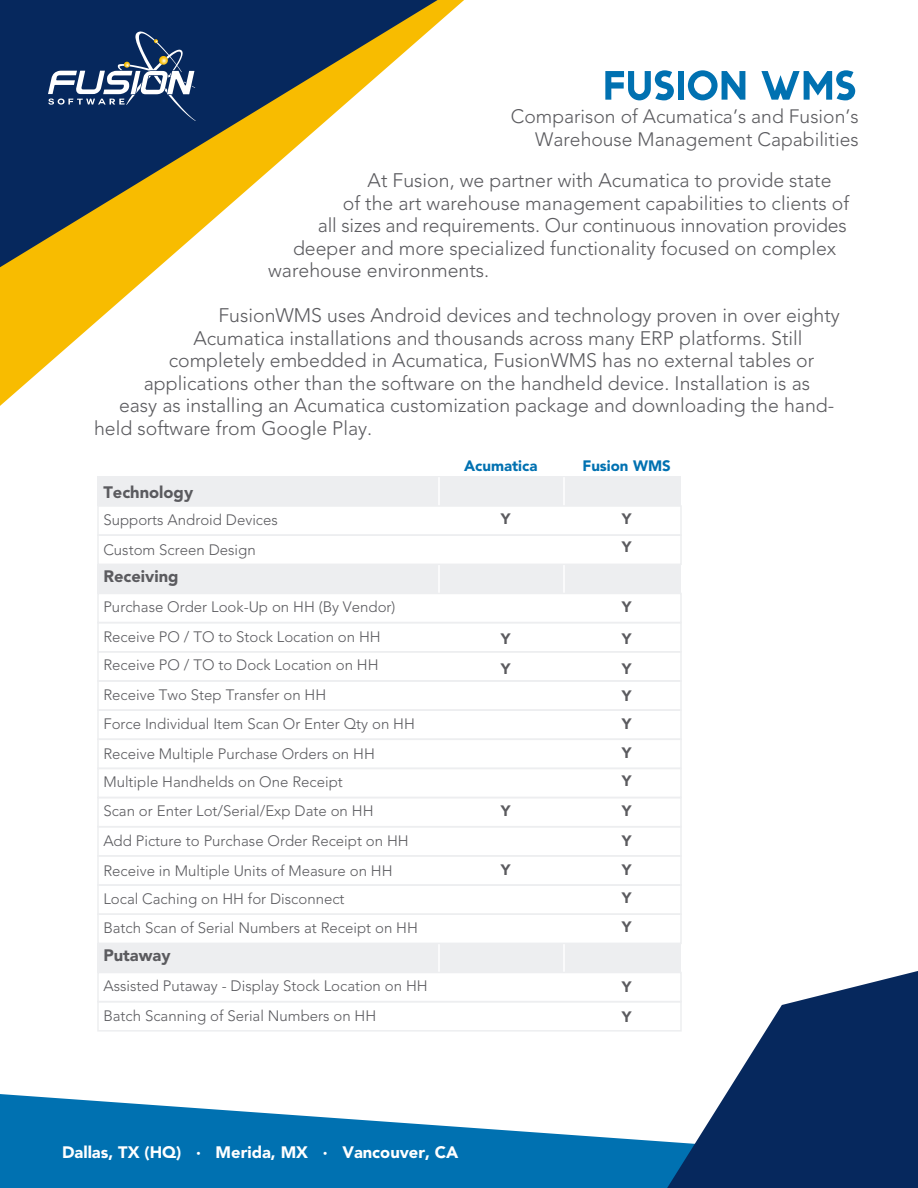
<style>
.page{position:relative;width:918px;height:1188px;background:#fff}
.page>*{position:absolute;margin:0;border:0;box-sizing:border-box;transform-origin:0 0}
.t1{font:700 57.9px "MOMCAKE";letter-spacing:.01em;color:#0071b1}
.t2{font:300 19.5px "Avenir LT Std";color:#5b5b5f}
.t3{font:300 19.35px/23.1px "Avenir LT Std";color:#5b5b5f;text-align:right}
.t4{font:900 16.5px "Avenir";color:#fff}
.t5{font:900 16.5px "Avenir";color:#5b5b5f}
.t6{font:300 15px/30px "Avenir LT Std";color:#5b5b5f}
.t7{font:900 15px/28.5px "Avenir";color:#5b5b5f}
.t8{font:900 15px "Avenir";color:#0071b1}
</style>
<div class="page">
<div style="left:98px;top:943px;width:583px;height:30px;background:#edeef0"></div>
<div style="left:98px;top:564px;width:583px;height:29px;background:#edeef0"></div>
<div style="left:98px;top:477px;width:583px;height:29px;background:#edeef0"></div>
<svg style="left:0;top:1094px;width:667px;height:94px;fill:#0071b1"></svg>
<svg style="left:0;top:0;width:464px;height:406px"></svg>
<svg style="left:0;top:0;width:438px;height:267px"></svg>
<svg style="left:667px;top:971px;width:251px;height:217px;fill:#06285d"></svg>
<svg style="left:48px;top:31px;width:148px;height:90px"></svg>
<hr style="left:438px;top:477px;width:2px;height:575px;background:#fff">
<hr style="left:563px;top:477px;width:2px;height:575px;background:#fff">
<div style="left:97px;top:505px;width:585px;height:31px;border:2px solid #edeef0"></div>
<div style="left:97px;top:534px;width:585px;height:31px;border:2px solid #edeef0"></div>
<div style="left:97px;top:593px;width:585px;height:30px;border:2px solid #edeef0"></div>
<div style="left:97px;top:622px;width:585px;height:31px;border:2px solid #edeef0"></div>
<div style="left:97px;top:651px;width:585px;height:31px;border:2px solid #edeef0"></div>
<div style="left:97px;top:680px;width:585px;height:31px;border:2px solid #edeef0"></div>
<div style="left:97px;top:709px;width:585px;height:31px;border:2px solid #edeef0"></div>
<div style="left:97px;top:739px;width:585px;height:30px;border:2px solid #edeef0"></div>
<div style="left:97px;top:768px;width:585px;height:30px;border:2px solid #edeef0"></div>
<div style="left:97px;top:797px;width:585px;height:30px;border:2px solid #edeef0"></div>
<div style="left:97px;top:826px;width:585px;height:31px;border:2px solid #edeef0"></div>
<div style="left:97px;top:855px;width:585px;height:31px;border:2px solid #edeef0"></div>
<div style="left:97px;top:884px;width:585px;height:31px;border:2px solid #edeef0"></div>
<div style="left:97px;top:913px;width:585px;height:31px;border:2px solid #edeef0"></div>
<div style="left:97px;top:1001px;width:585px;height:31px;border:2px solid #edeef0"></div>
<h1 class="t1" style="left:605px;top:46px;width:255px">Fusion wms</h1>
<p class="t3" style="left:511px;top:105px;width:349px">Comparison of Acumatica’s and Fusion’s<br>Warehouse Management Capabilities</p>
<p class="t2" style="left:368px;top:169px;width:465px">At Fusion, we partner with Acumatica to provide state</p>
<p class="t2" style="left:343px;top:192px;width:508px">of the art warehouse management capabilities to clients of</p>
<p class="t2" style="left:318px;top:214px;width:530px">all sizes and requirements. Our continuous innovation provides</p>
<p class="t2" style="left:293px;top:237px;width:545px">deeper and more specialized functionality focused on complex</p>
<p class="t2" style="left:268px;top:259px;width:223px">warehouse environments.</p>
<p class="t2" style="left:218px;top:304px;width:623px">FusionWMS uses Android devices and technology proven in over eighty</p>
<p class="t2" style="left:194px;top:327px;width:611px">Acumatica installations and thousands across many ERP platforms. Still</p>
<p class="t2" style="left:169px;top:349px;width:647px">completely embedded in Acumatica, FusionWMS has no external tables or</p>
<p class="t2" style="left:144px;top:372px;width:668px">applications other than the software on the handheld device. Installation is as</p>
<p class="t2" style="left:119px;top:394px;width:717px">easy as installing an Acumatica customization package and downloading the hand-</p>
<p class="t2" style="left:94px;top:417px;width:280px">held software from Google Play.</p>
<p class="t5" style="left:103px;top:482px;width:91px">Technology</p>
<p class="t6" style="left:103px;top:504px;width:176px">Supports Android Devices<br>Custom Screen Design</p>
<p class="t5" style="left:103px;top:566px;width:77px">Receiving</p>
<p class="t6" style="left:103px;top:591px;width:294px">Purchase Order Look-Up on HH (By Vendor)<br>Receive PO / TO to Stock Location on HH</p>
<p class="t6" style="left:103px;top:650px;width:277px">Receive PO / TO to Dock Location on HH<br>Receive Two Step Transfer on HH</p>
<p class="t6" style="left:103px;top:708px;width:313px">Force Individual Item Scan Or Enter Qty on HH<br>Receive Multiple Purchase Orders on HH</p>
<p class="t6" style="left:103px;top:768px;width:272px;line-height:28.5px">Multiple Handhelds on One Receipt<br>Scan or Enter Lot/Serial/Exp Date on HH</p>
<p class="t6" style="left:103px;top:825px;width:307px">Add Picture to Purchase Order Receipt on HH<br>Receive in Multiple Units of Measure on HH</p>
<p class="t6" style="left:103px;top:885px;width:316px;line-height:28.5px">Local Caching on HH for Disconnect<br>Batch Scan of Serial Numbers at Receipt on HH</p>
<p class="t5" style="left:103px;top:945px;width:69px">Putaway</p>
<p class="t6" style="left:103px;top:971px;width:326px">Assisted Putaway - Display Stock Location on HH<br>Batch Scanning of Serial Numbers on HH</p>
<p class="t8" style="left:464px;top:457px;width:75px">Acumatica</p>
<p class="t8" style="left:582px;top:457px;width:90px">Fusion WMS</p>
<p class="t7" style="left:501px;top:504px;width:11px">Y</p>
<p class="t7" style="left:501px;top:623px;width:11px;line-height:30px">Y<br>Y</p>
<p class="t7" style="left:501px;top:797px;width:11px">Y</p>
<p class="t7" style="left:501px;top:855px;width:11px">Y</p>
<p class="t7" style="left:622px;top:504px;width:11px">Y<br>Y</p>
<p class="t7" style="left:622px;top:591px;width:11px;line-height:31.5px">Y<br>Y</p>
<p class="t7" style="left:622px;top:655px;width:11px;line-height:27px">Y<br>Y</p>
<p class="t7" style="left:622px;top:710px;width:11px;text-align:justify">Y Y Y</p>
<p class="t7" style="left:622px;top:796px;width:11px;line-height:30px">Y<br>Y</p>
<p class="t7" style="left:622px;top:855px;width:11px;text-align:justify">Y Y Y</p>
<p class="t7" style="left:622px;top:971px;width:11px;line-height:30px">Y<br>Y</p>
<p class="t4" style="left:62px;top:1142px;width:398px">Dallas, TX (HQ) · Merida, MX · Vancouver, CA</p>
</div>
